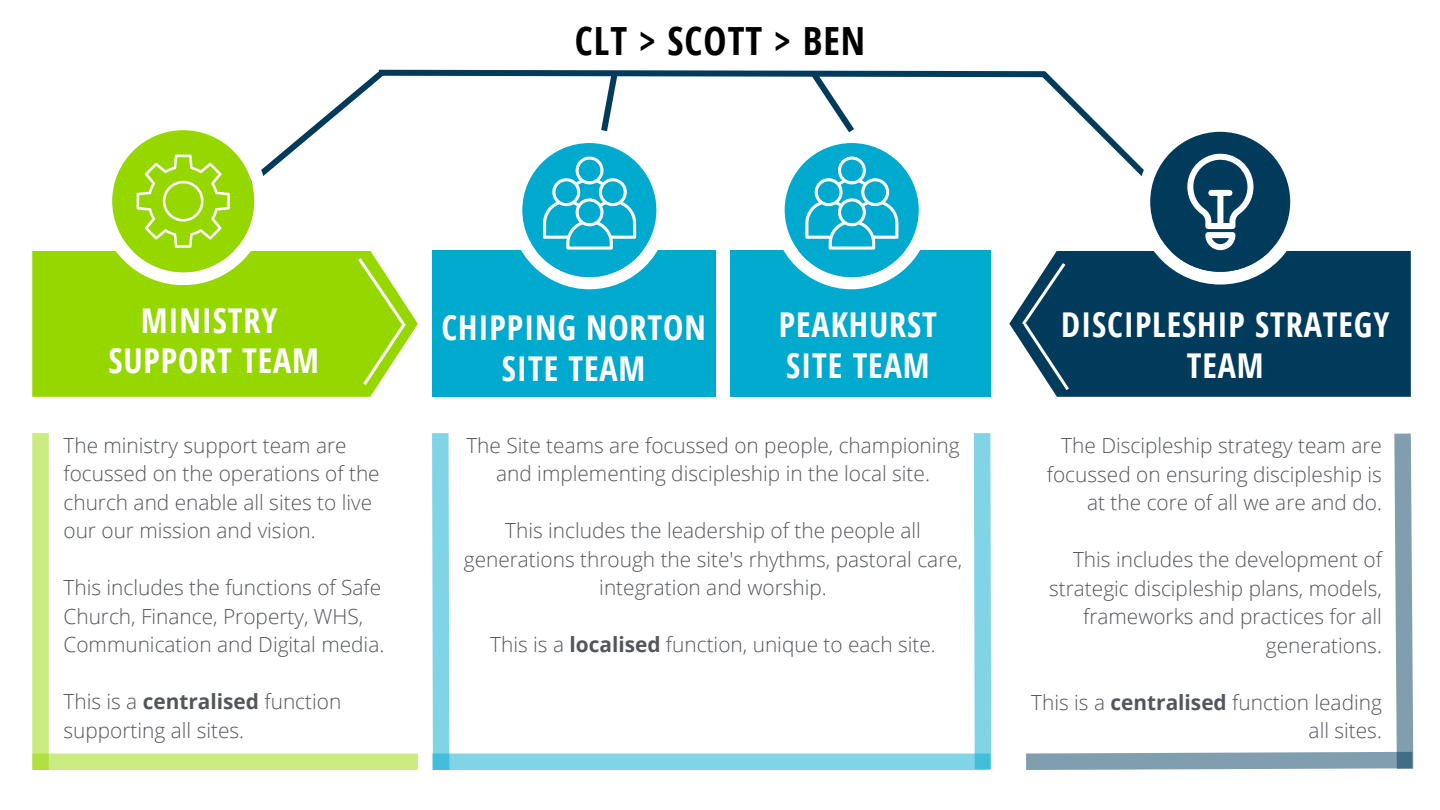
<style>
.page{position:relative;width:1440px;height:810px;background:#fff}
.page>*{position:absolute;margin:0;border:0;box-sizing:border-box;transform-origin:0 0}
.t1{font:700 38.8px "Open Sans Condensed";letter-spacing:.025em;color:#000}
.t2{font:700 34.2px/40.5px "Open Sans Condensed";letter-spacing:.025em;color:#fff;text-align:center}
.t3{font:300 20.8px/28.5px "Open Sans";color:#53565a}
.s1{font-weight:700}
</style>
<div class="page">
<div style="left:32px;top:251px;width:341px;height:146px;background:#97d700"></div>
<div style="left:1054px;top:251px;width:357px;height:146px;background:#003b5c"></div>
<div style="left:730px;top:251px;width:260px;height:146px;background:#00a9ce"></div>
<div style="left:432px;top:251px;width:283px;height:146px;background:#00a9ce"></div>
<div style="left:32px;top:433px;width:17px;height:337px;background:#cbeb81"></div>
<svg style="left:432px;top:433px;width:26px;height:321px"></svg>
<svg style="left:99px;top:69px;width:1204px;height:324px"></svg>
<svg style="left:966px;top:433px;width:26px;height:337px"></svg>
<div style="left:432px;top:754px;width:558px;height:16px;background:#81d4e6"></div>
<div style="left:32px;top:754px;width:386px;height:16px;background:#cbeb81"></div>
<svg style="left:1026px;top:433px;width:388px;height:337px"></svg>
<p class="t1" style="left:575px;top:14px;width:292px">CLT &gt; SCOTT &gt; BEN</p>
<p class="t2" style="left:141px;top:299px;width:138px">MINISTRY</p>
<p class="t2" style="left:109px;top:340px;width:212px">SUPPORT TEAM</p>
<p class="t3" style="left:63px;top:431px;width:318px">The ministry support team are focussed on the operations of the church and enable all sites to live our our mission and vision.</p>
<p class="t3" style="left:63px;top:573px;width:322px">This includes the functions of Safe<br>Church, Finance, Property, WHS,<br>Communication and Digital media.</p>
<p class="t3" style="left:63px;top:687px;width:279px">This is a <span class="s1">centralised</span> function supporting all sites.</p>
<p class="t2" style="left:442px;top:307px;width:266px">CHIPPING NORTON</p>
<p class="t2" style="left:502px;top:347px;width:145px">SITE TEAM</p>
<p class="t2" style="left:779px;top:304px;width:160px">PEAKHURST</p>
<p class="t2" style="left:786px;top:344px;width:145px">SITE TEAM</p>
<p class="t3" style="left:466px;top:431px;width:495px;text-align:center">The Site teams are focussed on people, championing and implementing discipleship in the local site.</p>
<p class="t3" style="left:464px;top:516px;width:500px;text-align:center">This includes the leadership of the people all generations through the site's rhythms, pastoral care, integration and worship.</p>
<p class="t3" style="left:490px;top:630px;width:447px">This is a <span class="s1">localised</span> function, unique to each site.</p>
<p class="t2" style="left:1061px;top:304px;width:330px">DISCIPLESHIP STRATEGY<br>TEAM</p>
<p class="t3" style="left:1047px;top:431px;width:337px;text-align:right">The Discipleship strategy team are focussed on ensuring discipleship is at the core of all we are and do.</p>
<p class="t3" style="left:1049px;top:545px;width:334px;text-align:right">This includes the development of strategic discipleship plans, models, frameworks and practices for all generations.</p>
<p class="t3" style="left:1031px;top:687px;width:352px;text-align:right">This is a <span class="s1">centralised</span> function leading all sites.</p>
</div>
